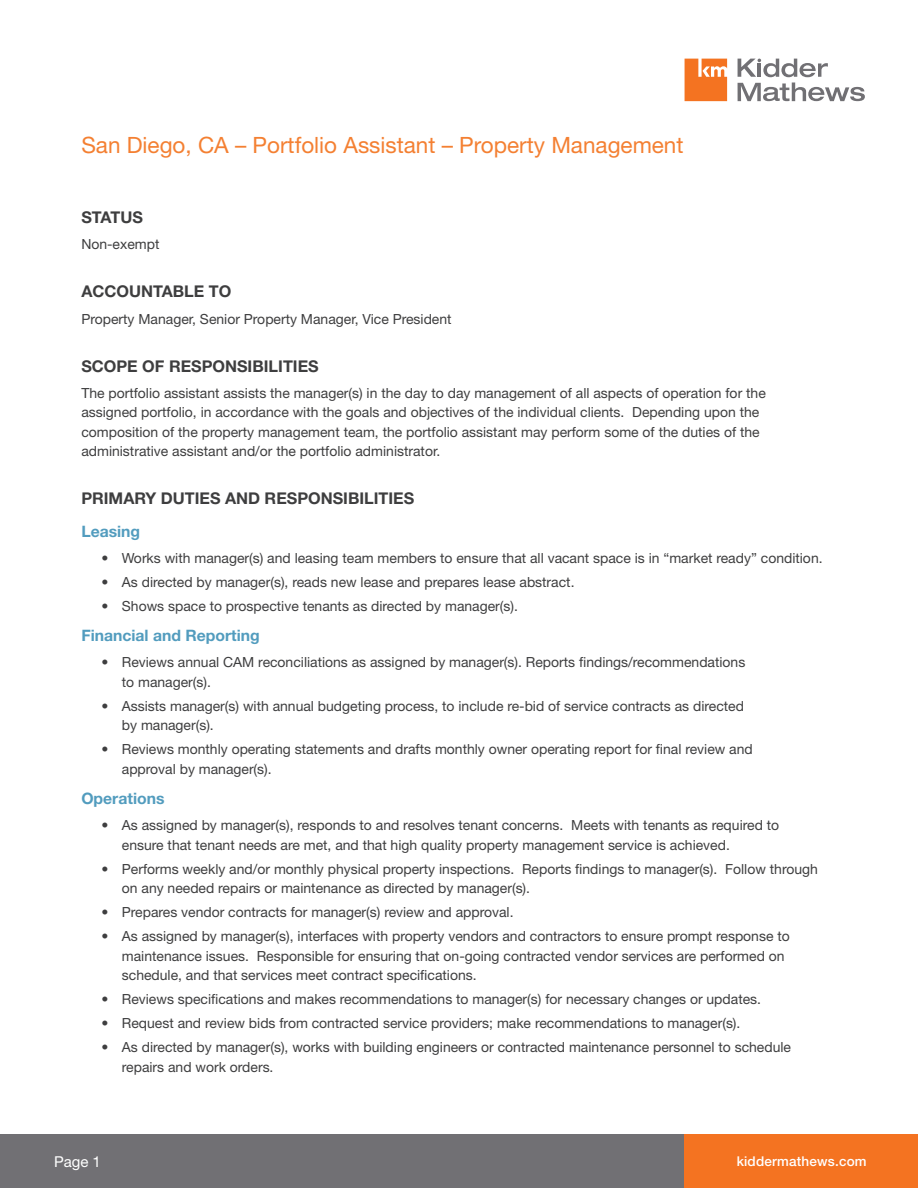
<style>
.page{position:relative;width:918px;height:1188px;background:#fff}
.page>*{position:absolute;margin:0;border:0;box-sizing:border-box;transform-origin:0 0}
.Body_Text{font:22.5px "Helvetica Neue";color:#f48032}
._1st_Level_header{font:700 16.2px "Helvetica Neue";color:#3e3e3f}
._2nd_level_header{font:700 15.75px "Helvetica Neue";color:#529cbe}
.Body_Text-2{font:15px "Helvetica Neue";color:#fff}
.Body_text{font:13.95px/19.5px "Helvetica Neue";color:#3e3e3f}
.t1{font:500 13.5px "Helvetica Neue";letter-spacing:.015em;color:#fff}
</style>
<div class="page">
<svg style="left:685px;top:59px;width:42px;height:42px;background:#f5833a"></svg>
<svg style="left:738px;top:59px;width:127px;height:42px"></svg>
<div style="left:0;top:1134px;width:918px;height:54px;background:#717074"></div>
<div style="left:684px;top:1134px;width:234px;height:54px;background:#f47321"></div>
<p class="Body_Text" style="left:81px;top:131px;width:604px">San Diego, CA – Portfolio Assistant – Property Management</p>
<p class="_1st_Level_header" style="left:81px;top:207px;width:63px">STATUS</p>
<p class="Body_text" style="left:81px;top:234px;width:80px">Non-exempt</p>
<p class="_1st_Level_header" style="left:81px;top:281px;width:152px">ACCOUNTABLE TO</p>
<p class="Body_text" style="left:81px;top:309px;width:372px">Property Manager, Senior Property Manager, Vice President</p>
<p class="_1st_Level_header" style="left:81px;top:356px;width:239px">SCOPE OF RESPONSIBILITIES</p>
<p class="Body_text" style="left:81px;top:383px;width:686px">The portfolio assistant assists the manager(s) in the day to day management of all aspects of operation for the assigned portfolio, in accordance with the goals and objectives of the individual clients. Depending upon the composition of the property management team, the portfolio assistant may perform some of the duties of the administrative assistant and/or the portfolio administrator.</p>
<p class="_1st_Level_header" style="left:81px;top:488px;width:334px">PRIMARY DUTIES AND RESPONSIBILITIES</p>
<p class="_2nd_level_header" style="left:81px;top:521px;width:60px">Leasing</p>
<p class="Body_text" style="left:102px;top:548px;width:723px">• Works with manager(s) and leasing team members to ensure that all vacant space is in “market ready” condition.</p>
<p class="Body_text" style="left:102px;top:572px;width:474px">• As directed by manager(s), reads new lease and prepares lease abstract.</p>
<p class="Body_text" style="left:102px;top:596px;width:418px">• Shows space to prospective tenants as directed by manager(s).</p>
<p class="_2nd_level_header" style="left:81px;top:626px;width:180px">Financial and Reporting</p>
<p class="Body_text" style="left:122px;top:652px;width:625px;text-indent:-20px">• Reviews annual CAM reconciliations as assigned by manager(s). Reports findings/recommendations to manager(s).</p>
<p class="Body_text" style="left:122px;top:696px;width:624px;text-indent:-20px">• Assists manager(s) with annual budgeting process, to include re-bid of service contracts as directed by manager(s).</p>
<p class="Body_text" style="left:122px;top:739px;width:632px;text-indent:-20px">• Reviews monthly operating statements and drafts monthly owner operating report for final review and approval by manager(s).</p>
<p class="_2nd_level_header" style="left:81px;top:789px;width:85px">Operations</p>
<p class="Body_text" style="left:122px;top:815px;width:659px;text-indent:-20px">• As assigned by manager(s), responds to and resolves tenant concerns. Meets with tenants as required to ensure that tenant needs are met, and that high quality property management service is achieved.</p>
<p class="Body_text" style="left:122px;top:859px;width:698px;text-indent:-20px">• Performs weekly and/or monthly physical property inspections. Reports findings to manager(s). Follow through on any needed repairs or maintenance as directed by manager(s).</p>
<p class="Body_text" style="left:102px;top:902px;width:413px">• Prepares vendor contracts for manager(s) review and approval.</p>
<p class="Body_text" style="left:122px;top:926px;width:669px;text-indent:-20px">• As assigned by manager(s), interfaces with property vendors and contractors to ensure prompt response to maintenance issues. Responsible for ensuring that on-going contracted vendor services are performed on schedule, and that services meet contract specifications.</p>
<p class="Body_text" style="left:102px;top:989px;width:661px">• Reviews specifications and makes recommendations to manager(s) for necessary changes or updates.</p>
<p class="Body_text" style="left:102px;top:1013px;width:640px">• Request and review bids from contracted service providers; make recommendations to manager(s).</p>
<p class="Body_text" style="left:122px;top:1037px;width:671px;text-indent:-20px">• As directed by manager(s), works with building engineers or contracted maintenance personnel to schedule repairs and work orders.</p>
<p class="Body_Text-2" style="left:54px;top:1153px;width:48px">Page 1</p>
<p class="t1" style="left:737px;top:1153px;width:132px">kiddermathews.com</p>
</div>
